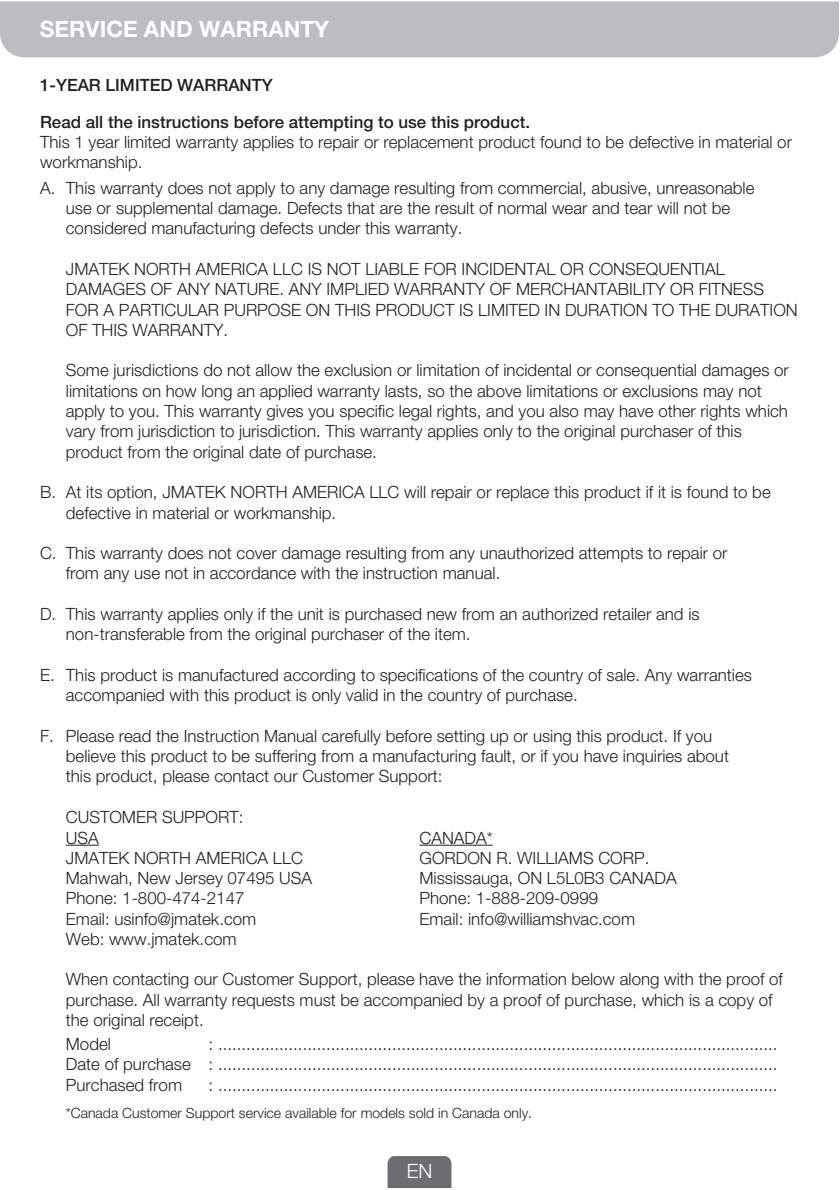
<style>
.page{position:relative;width:840px;height:1190px;background:#fff}
.page>*{position:absolute;margin:0;border:0;box-sizing:border-box;transform-origin:0 0}
.t1{font:700 22.6px "Helvetica Neue LT Std";color:#fff}
.t2{font:300 19.8px "Helvetica Neue LT Pro";color:#fff}
.t3{font:300 17px/20.2px "Helvetica Neue LT Pro";color:#231f20}
.t4{font:500 17px/36.6px "Helvetica Neue LT Pro";color:#231f20}
.t5{font:300 14px "Helvetica Neue LT Pro";color:#231f20}
</style>
<div class="page">
<div style="left:0;top:1px;width:839px;height:56px;background:#bcbdc0"></div>
<div style="left:388px;top:1156px;width:63px;height:32px;background:#6c6d70"></div>
<hr style="left:66px;top:845px;width:33px;height:1px;background:#231f20">
<hr style="left:420px;top:845px;width:73px;height:1px;background:#231f20">
<h1 class="t1" style="left:40px;top:16px;width:291px">SERVICE AND WARRANTY</h1>
<p class="t4" style="left:40px;top:68px;width:492px">1-YEAR LIMITED WARRANTY<br>Read all the instructions before attempting to use this product.</p>
<p class="t3" style="left:40px;top:133px;width:753px">This 1 year limited warranty applies to repair or replacement product found to be defective in material or workmanship.</p>
<p class="t3" style="left:40px;top:179px;width:17px">A.</p>
<p class="t3" style="left:66px;top:179px;width:690px">This warranty does not apply to any damage resulting from commercial, abusive, unreasonable use or supplemental damage. Defects that are the result of normal wear and tear will not be considered manufacturing defects under this warranty.</p>
<p class="t3" style="left:66px;top:260px;width:733px">JMATEK NORTH AMERICA LLC IS NOT LIABLE FOR INCIDENTAL OR CONSEQUENTIAL DAMAGES OF ANY NATURE. ANY IMPLIED WARRANTY OF MERCHANTABILITY OR FITNESS FOR A PARTICULAR PURPOSE ON THIS PRODUCT IS LIMITED IN DURATION TO THE DURATION OF THIS WARRANTY.</p>
<p class="t3" style="left:66px;top:362px;width:725px">Some jurisdictions do not allow the exclusion or limitation of incidental or consequential damages or limitations on how long an applied warranty lasts, so the above limitations or exclusions may not apply to you. This warranty gives you specific legal rights, and you also may have other rights which vary from jurisdiction to jurisdiction. This warranty applies only to the original purchaser of this product from the original date of purchase.</p>
<p class="t3" style="left:66px;top:484px;width:706px">At its option, JMATEK NORTH AMERICA LLC will repair or replace this product if it is found to be defective in material or workmanship.</p>
<p class="t3" style="left:66px;top:544px;width:663px">This warranty does not cover damage resulting from any unauthorized attempts to repair or from any use not in accordance with the instruction manual.</p>
<p class="t3" style="left:66px;top:605px;width:635px">This warranty applies only if the unit is purchased new from an authorized retailer and is non-transferable from the original purchaser of the item.</p>
<p class="t3" style="left:66px;top:666px;width:688px">This product is manufactured according to specifications of the country of sale. Any warranties accompanied with this product is only valid in the country of purchase.</p>
<p class="t3" style="left:66px;top:727px;width:665px">Please read the Instruction Manual carefully before setting up or using this product. If you believe this product to be suffering from a manufacturing fault, or if you have inquiries about this product, please contact our Customer Support:</p>
<p class="t3" style="left:66px;top:808px;width:179px">CUSTOMER SUPPORT:</p>
<p class="t3" style="left:40px;top:484px;width:17px">B.</p>
<p class="t3" style="left:40px;top:544px;width:18px">C.</p>
<p class="t3" style="left:40px;top:605px;width:18px">D.</p>
<p class="t3" style="left:40px;top:666px;width:16px">E.</p>
<p class="t3" style="left:40px;top:727px;width:15px">F.</p>
<p class="t3" style="left:66px;top:829px;width:248px">USA<br>JMATEK NORTH AMERICA LLC<br>Mahwah, New Jersey 07495 USA<br>Phone: 1-800-474-2147<br>Email: usinfo@jmatek.com<br>Web: www.jmatek.com</p>
<p class="t3" style="left:420px;top:829px;width:259px">CANADA*<br>GORDON R. WILLIAMS CORP.<br>Mississauga, ON L5L0B3 CANADA<br>Phone: 1-888-209-0999<br>Email: info@williamshvac.com</p>
<p class="t3" style="left:66px;top:971px;width:719px">When contacting our Customer Support, please have the information below along with the proof of purchase. All warranty requests must be accompanied by a proof of purchase, which is a copy of the original receipt.</p>
<p class="t3" style="left:209px;top:1035px;width:570px;text-align:justify">: ....................................................................................................................... : ....................................................................................................................... : .......................................................................................................................</p>
<p class="t3" style="left:66px;top:1035px;width:127px">Model<br>Date of purchase<br>Purchased from</p>
<p class="t5" style="left:66px;top:1108px;width:468px">*Canada Customer Support service available for models sold in Canada only.</p>
<p class="t2" style="left:407px;top:1164px;width:27px">EN</p>
</div>
